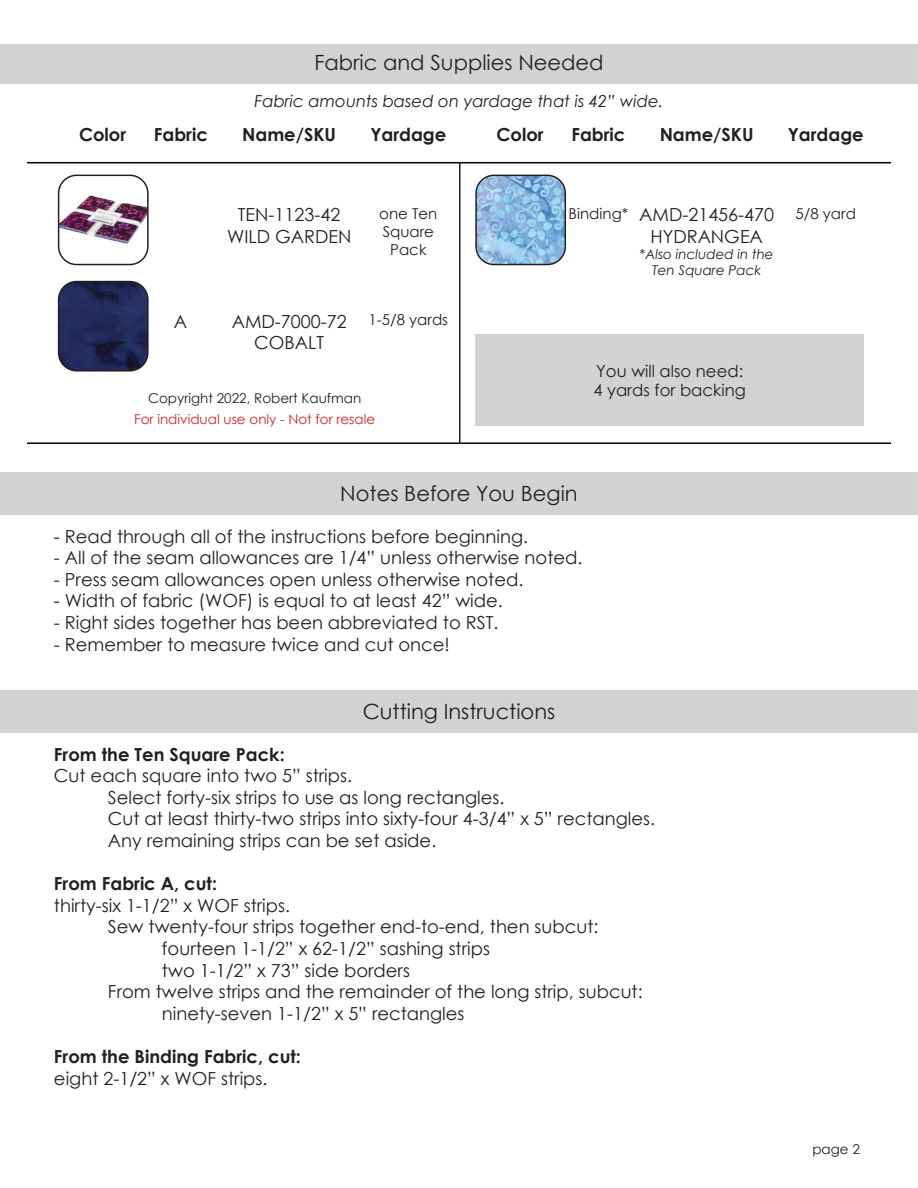
<style>
.page{position:relative;width:918px;height:1188px;background:#fff}
.page>*{position:absolute;margin:0;border:0;box-sizing:border-box;transform-origin:0 0}
.t1{font:21px "Century Gothic";color:#231f20}
.t2{font:18px/21.6px "Century Gothic";color:#231f20;text-align:center}
.t3{font:700 18px "Century Gothic";color:#231f20}
.t4{font:italic 16.5px "Century Gothic";color:#231f20}
.t5{font:16.5px/19.8px "Century Gothic";color:#231f20}
.t6{font:15px/18px "Century Gothic";color:#231f20;text-align:center}
.t7{font:13.5px "Century Gothic";color:#d1232a}
.t8{font:13.5px "Century Gothic";color:#231f20}
.t9{font:italic 13.5px/16.2px "Century Gothic";color:#231f20;text-align:center}
</style>
<div class="page">
<div style="left:0;top:44px;width:918px;height:40px;background:#d1d2d4"></div>
<hr style="left:27px;top:162px;width:864px;height:1px;background:#000">
<hr style="left:27px;top:442px;width:864px;height:2px;background:#000">
<hr style="left:459px;top:162px;width:1px;height:282px;background:#231f20">
<img style="left:59px;top:175px;width:87px;height:90px">
<div style="left:58px;top:175px;width:91px;height:90px;border:2px solid #231f20;border-radius:18px"></div>
<img style="left:478px;top:175px;width:87px;height:90px">
<div style="left:475px;top:175px;width:91px;height:90px;border:2px solid #231f20;border-radius:18px"></div>
<img style="left:59px;top:282px;width:87px;height:87px">
<div style="left:58px;top:281px;width:91px;height:91px;border:2px solid #231f20;border-radius:18px"></div>
<div style="left:475px;top:335px;width:389px;height:91px;background:#d1d2d4"></div>
<div style="left:0;top:472px;width:918px;height:43px;background:#d1d2d4"></div>
<div style="left:0;top:690px;width:918px;height:42px;background:#d1d2d4"></div>
<p class="t1" style="left:314px;top:47px;width:291px">Fabric and Supplies Needed</p>
<p class="t4" style="left:254px;top:90px;width:411px">Fabric amounts based on yardage that is 42” wide.</p>
<p class="t3" style="left:79px;top:121px;width:49px">Color</p>
<p class="t3" style="left:154px;top:121px;width:55px">Fabric</p>
<p class="t3" style="left:242px;top:121px;width:95px">Name/SKU</p>
<p class="t3" style="left:370px;top:121px;width:77px">Yardage</p>
<p class="t3" style="left:497px;top:121px;width:49px">Color</p>
<p class="t3" style="left:571px;top:121px;width:55px">Fabric</p>
<p class="t3" style="left:660px;top:121px;width:95px">Name/SKU</p>
<p class="t3" style="left:788px;top:121px;width:77px">Yardage</p>
<p class="t2" style="left:174px;top:310px;width:15px">A</p>
<p class="t2" style="left:227px;top:204px;width:126px">TEN-1123-42<br>WILD GARDEN</p>
<p class="t2" style="left:232px;top:310px;width:117px">AMD-7000-72<br>COBALT</p>
<p class="t6" style="left:569px;top:205px;width:61px">Binding*</p>
<p class="t6" style="left:379px;top:205px;width:60px">one Ten<br>Square<br>Pack</p>
<p class="t6" style="left:796px;top:205px;width:62px">5/8 yard</p>
<p class="t2" style="left:639px;top:204px;width:136px">AMD-21456-470<br>HYDRANGEA</p>
<p class="t9" style="left:640px;top:246px;width:136px">*Also included in the<br>Ten Square Pack</p>
<p class="t6" style="left:369px;top:311px;width:81px">1-5/8 yards</p>
<p class="t8" style="left:148px;top:388px;width:215px">Copyright 2022, Robert Kaufman</p>
<p class="t7" style="left:134px;top:409px;width:243px">For individual use only - Not for resale</p>
<p class="t5" style="left:593px;top:361px;width:154px">You will also need:<br>4 yards for backing</p>
<p class="t1" style="left:340px;top:479px;width:239px">Notes Before You Begin</p>
<p class="t2" style="left:54px;top:525px;width:476px">- Read through all of the instructions before beginning.</p>
<p class="t2" style="left:54px;top:547px;width:530px">- All of the seam allowances are 1/4” unless otherwise noted.</p>
<p class="t2" style="left:54px;top:568px;width:471px">- Press seam allowances open unless otherwise noted.</p>
<p class="t2" style="left:54px;top:590px;width:450px">- Width of fabric (WOF) is equal to at least 42” wide.</p>
<p class="t2" style="left:54px;top:612px;width:446px">- Right sides together has been abbreviated to RST.</p>
<p class="t2" style="left:54px;top:633px;width:397px">- Remember to measure twice and cut once!</p>
<p class="t1" style="left:363px;top:697px;width:194px">Cutting Instructions</p>
<p class="t3" style="left:54px;top:740px;width:232px">From the Ten Square Pack:</p>
<p class="t2" style="left:108px;top:765px;width:549px;text-align:left;text-indent:-54px">Cut each square into two 5” strips.<br>Select forty-six strips to use as long rectangles.<br>Cut at least thirty-two strips into sixty-four 4-3/4” x 5” rectangles.<br>Any remaining strips can be set aside.</p>
<p class="t3" style="left:54px;top:870px;width:165px">From Fabric A, cut:</p>
<p class="t2" style="left:54px;top:894px;width:238px">thirty-six 1-1/2” x WOF strips.</p>
<p class="t2" style="left:108px;top:916px;width:492px">Sew twenty-four strips together end-to-end, then subcut:</p>
<p class="t2" style="left:162px;top:937px;width:330px">fourteen 1-1/2” x 62-1/2” sashing strips</p>
<p class="t2" style="left:162px;top:959px;width:250px">two 1-1/2” x 73” side borders</p>
<p class="t2" style="left:108px;top:981px;width:536px">From twelve strips and the remainder of the long strip, subcut:</p>
<p class="t2" style="left:162px;top:1002px;width:304px">ninety-seven 1-1/2” x 5” rectangles</p>
<p class="t3" style="left:54px;top:1043px;width:248px">From the Binding Fabric, cut:</p>
<p class="t2" style="left:54px;top:1067px;width:215px">eight 2-1/2” x WOF strips.</p>
<p class="t8" style="left:812px;top:1140px;width:49px">page 2</p>
</div>
